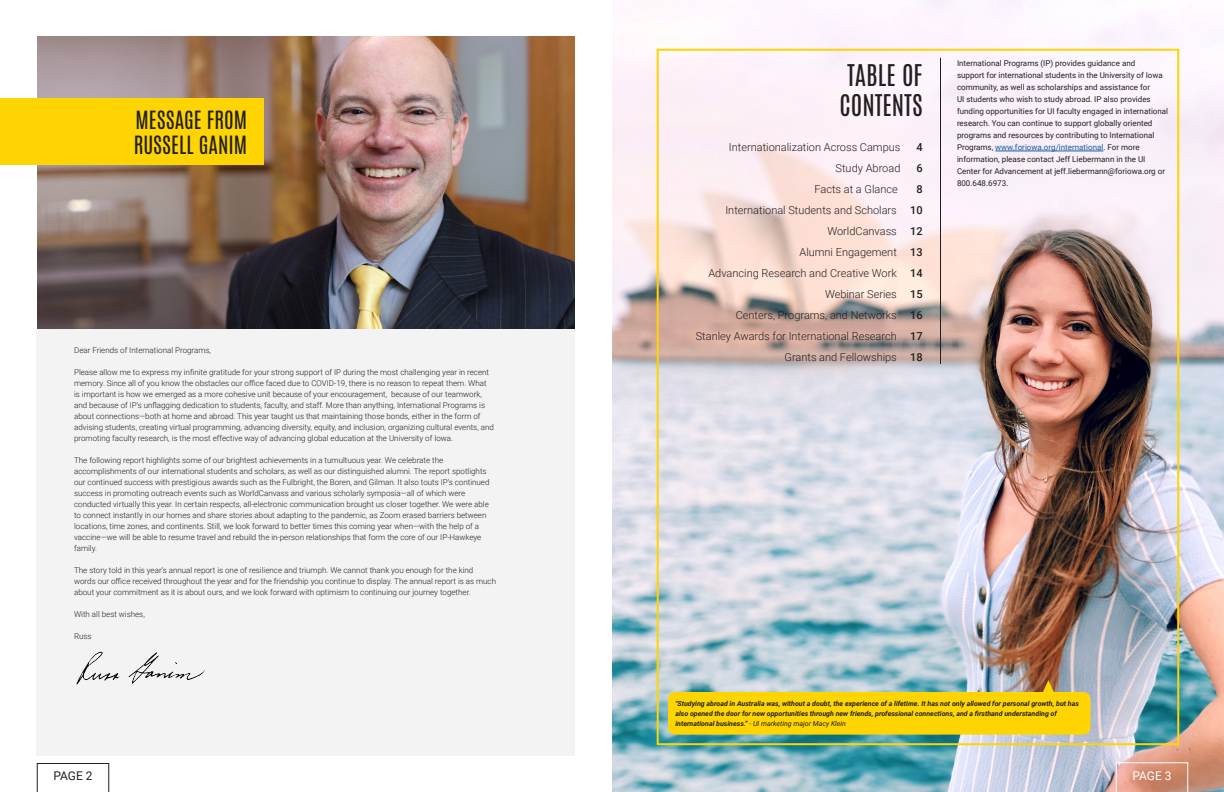
<style>
.page{position:relative;width:1224px;height:792px;background:#fff}
.page>*{position:absolute;margin:0;border:0;box-sizing:border-box;transform-origin:0 0}
.t1{font:25px "Antonio";color:#231f20}
.t2{font:21px "Antonio";color:#231f20}
.t3{font:12px "Roboto";color:#231f20}
.t4{font:12px "Roboto";color:#fff}
.t5{font:300 11px "Roboto";color:#231f20}
.t6{font:500 11px "Roboto";color:#231f20}
.t7{font:300 8px/11px "Roboto";color:#231f20}
.t8{font:8px/12px "Roboto";color:#231f20}
.t9{font:italic 700 7px/10px "Roboto";color:#231f20}
.t10{font:italic 7px "Roboto";color:#231f20}
.s1{font-weight:500}
.s2{color:#175d9e}
.s3{font-size:9px}
.s4{font-weight:700}
</style>
<div class="page">
<img style="left:612px;top:0;width:612px;height:792px">
<div style="left:657px;top:49px;width:522px;height:696px;border:2px solid #fed503"></div>
<img style="left:37px;top:36px;width:538px;height:292px">
<svg style="left:1116px;top:762px;width:72px;height:30px;background:#d7967f"></svg>
<svg style="left:37px;top:763px;width:72px;height:29px"></svg>
<div style="left:0;top:98px;width:264px;height:67px;background:#fed503"></div>
<div style="left:36px;top:329px;width:540px;height:427px;background:#f3f3f3"></div>
<hr style="left:995px;top:151px;width:108px;height:1px;background:#175d9e">
<hr style="left:940px;top:58px;width:1px;height:306px;background:#231f20">
<div style="left:668px;top:692px;width:422px;height:43px;background:#fed503;border-radius:7px"></div>
<svg style="left:1042px;top:680px;width:13px;height:12px"></svg>
<img style="left:76px;top:651px;width:129px;height:34px">
<p class="t2" style="left:136px;top:104px;width:113px">MESSAGE FROM</p>
<p class="t2" style="left:134px;top:129px;width:115px">RUSSELL GANIM</p>
<p class="t7" style="left:74px;top:344px;width:139px">Dear Friends of International Programs,</p>
<p class="t7" style="left:74px;top:366px;width:421px">Please allow me to express my infinite gratitude for your strong support of IP during the most challenging year in recent memory. Since all of you know the obstacles our office faced due to COVID-19, there is no reason to repeat them. What is important is how we emerged as a more cohesive unit because of your encouragement, because of our teamwork, and because of IP’s unflagging dedication to students, faculty, and staff. More than anything, International Programs is about connections—both at home and abroad. This year taught us that maintaining those bonds, either in the form of advising students, creating virtual programming, advancing diversity, equity, and inclusion, organizing cultural events, and promoting faculty research, is the most effective way of advancing global education at the University of Iowa.</p>
<p class="t7" style="left:74px;top:454px;width:417px">The following report highlights some of our brightest achievements in a tumultuous year. We celebrate the accomplishments of our international students and scholars, as well as our distinguished alumni. The report spotlights our continued success with prestigious awards such as the Fulbright, the Boren, and Gilman. It also touts IP’s continued success in promoting outreach events such as WorldCanvass and various scholarly symposia—all of which were conducted virtually this year. In certain respects, all-electronic communication brought us closer together. We were able to connect instantly in our homes and share stories about adapting to the pandemic, as Zoom erased barriers between locations, time zones, and continents. Still, we look forward to better times this coming year when—with the help of a vaccine—we will be able to resume travel and rebuild the in-person relationships that form the core of our IP-Hawkeye family.</p>
<p class="t7" style="left:74px;top:564px;width:423px">The story told in this year’s annual report is one of resilience and triumph. We cannot thank you enough for the kind words our office received throughout the year and for the friendship you continue to display. The annual report is as much about your commitment as it is about ours, and we look forward with optimism to continuing our journey together.</p>
<p class="t7" style="left:74px;top:608px;width:72px">With all best wishes,</p>
<p class="t7" style="left:74px;top:630px;width:19px">Russ</p>
<p class="t1" style="left:847px;top:57px;width:77px">TABLE OF</p>
<p class="t1" style="left:840px;top:87px;width:85px">CONTENTS</p>
<p class="t5" style="left:729px;top:140px;width:173px">Internationalization Across Campus</p>
<p class="t6" style="left:916px;top:140px;width:8px">4</p>
<p class="t5" style="left:836px;top:161px;width:66px">Study Abroad</p>
<p class="t6" style="left:916px;top:161px;width:8px">6</p>
<p class="t5" style="left:814px;top:182px;width:85px">Facts at a Glance</p>
<p class="t6" style="left:916px;top:182px;width:8px">8</p>
<p class="t5" style="left:725px;top:203px;width:199px">International Students and Scholars <span class="s1">10</span></p>
<p class="t5" style="left:827px;top:224px;width:97px">WorldCanvass <span class="s1">12</span></p>
<p class="t5" style="left:799px;top:245px;width:125px">Alumni Engagement <span class="s1">13</span></p>
<p class="t5" style="left:708px;top:266px;width:216px">Advancing Research and Creative Work <span class="s1">14</span></p>
<p class="t5" style="left:825px;top:287px;width:99px">Webinar Series <span class="s1">15</span></p>
<p class="t5" style="left:736px;top:308px;width:188px">Centers, Programs, and Networks <span class="s1">16</span></p>
<p class="t5" style="left:696px;top:329px;width:229px">Stanley Awards for International Research <span class="s1">17</span></p>
<p class="t5" style="left:785px;top:350px;width:140px">Grants and Fellowships <span class="s1">18</span></p>
<p class="t8" style="left:957px;top:57px;width:213px">International Programs (IP) provides guidance and<br>support for international students in the University of Iowa community, as well as scholarships and assistance for<br>UI students who wish to study abroad. IP also provides funding opportunities for UI faculty engaged in international research. You can continue to support globally oriented programs and resources by contributing to International Programs, <span class="s2">www.foriowa.org/international</span>. For more information, please contact Jeff Liebermann in the UI Center for Advancement at jeff.liebermann@foriowa.org or 800.648.6973<span class="s3">.</span></p>
<p class="t9" style="left:675px;top:698px;width:405px">"Studying abroad in Australia was, without a doubt, the experience of a lifetime. It has not only allowed for personal growth, but has also opened the door for new opportunities through new friends, professional connections, and a firsthand understanding of</p>
<p class="t10" style="left:675px;top:718px;width:172px"><span class="s4">international business.”</span> - UI marketing major Macy Klein</p>
<p class="t3" style="left:53px;top:768px;width:41px">PAGE 2</p>
<p class="t4" style="left:1132px;top:767px;width:41px">PAGE 3</p>
</div>
